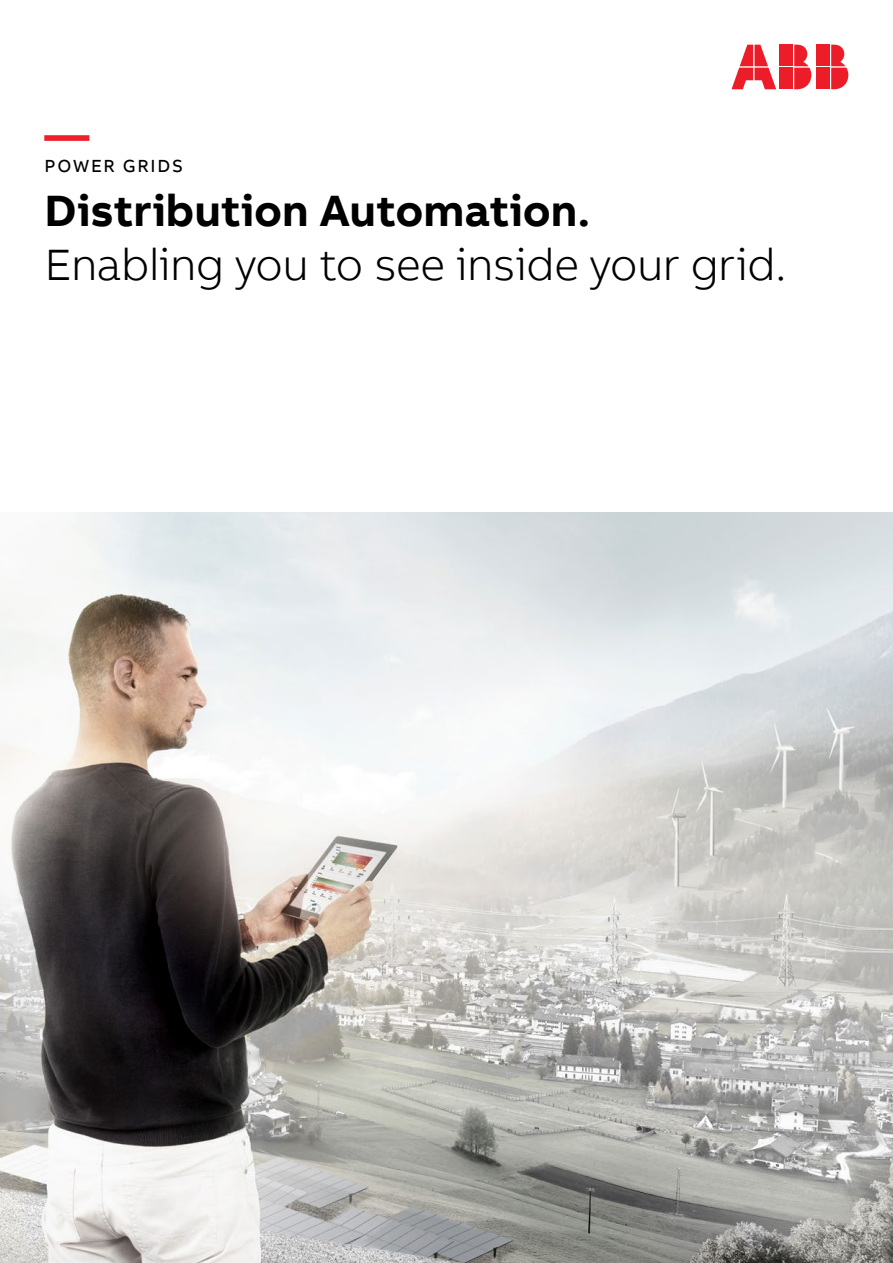
<style>
.page{position:relative;width:893px;height:1263px;background:#fff}
.page>*{position:absolute;margin:0;border:0;box-sizing:border-box;transform-origin:0 0}
.Engagement_Level_Hea{font:300 45px "AB Bvoice";letter-spacing:-.01em;color:#000}
.Engagement_Level_Hea-2{font:700 45px "AB Bvoice";color:#000}
.Engagement_Level_Hea-3{font:700 45px "AB Bvoice";color:#ed202c}
.Engagement_Level_Cat{font:18px "AB Bvoice";letter-spacing:.105em;color:#000}
</style>
<div class="page">
<img style="left:0;top:512px;width:893px;height:751px">
<div style="left:817px;top:45px;width:13px;height:21px;background:#ed1c29"></div>
<div style="left:817px;top:68px;width:13px;height:21px;background:#ed1c29"></div>
<svg style="left:831px;top:45px;width:17px;height:44px"></svg>
<svg style="left:731px;top:45px;width:45px;height:44px"></svg>
<div style="left:780px;top:45px;width:13px;height:21px;background:#ed1c29"></div>
<div style="left:780px;top:68px;width:13px;height:21px;background:#ed1c29"></div>
<svg style="left:794px;top:45px;width:17px;height:44px"></svg>
<p class="Engagement_Level_Hea-3" style="left:45px;top:106px;width:46px">—</p>
<p class="Engagement_Level_Cat" style="left:45px;top:155px;width:140px">POWER GRIDS</p>
<p class="Engagement_Level_Hea-2" style="left:45px;top:182px;width:547px">Distribution Automation.</p>
<p class="Engagement_Level_Hea" style="left:45px;top:238px;width:743px">Enabling you to see inside your grid.</p>
</div>
